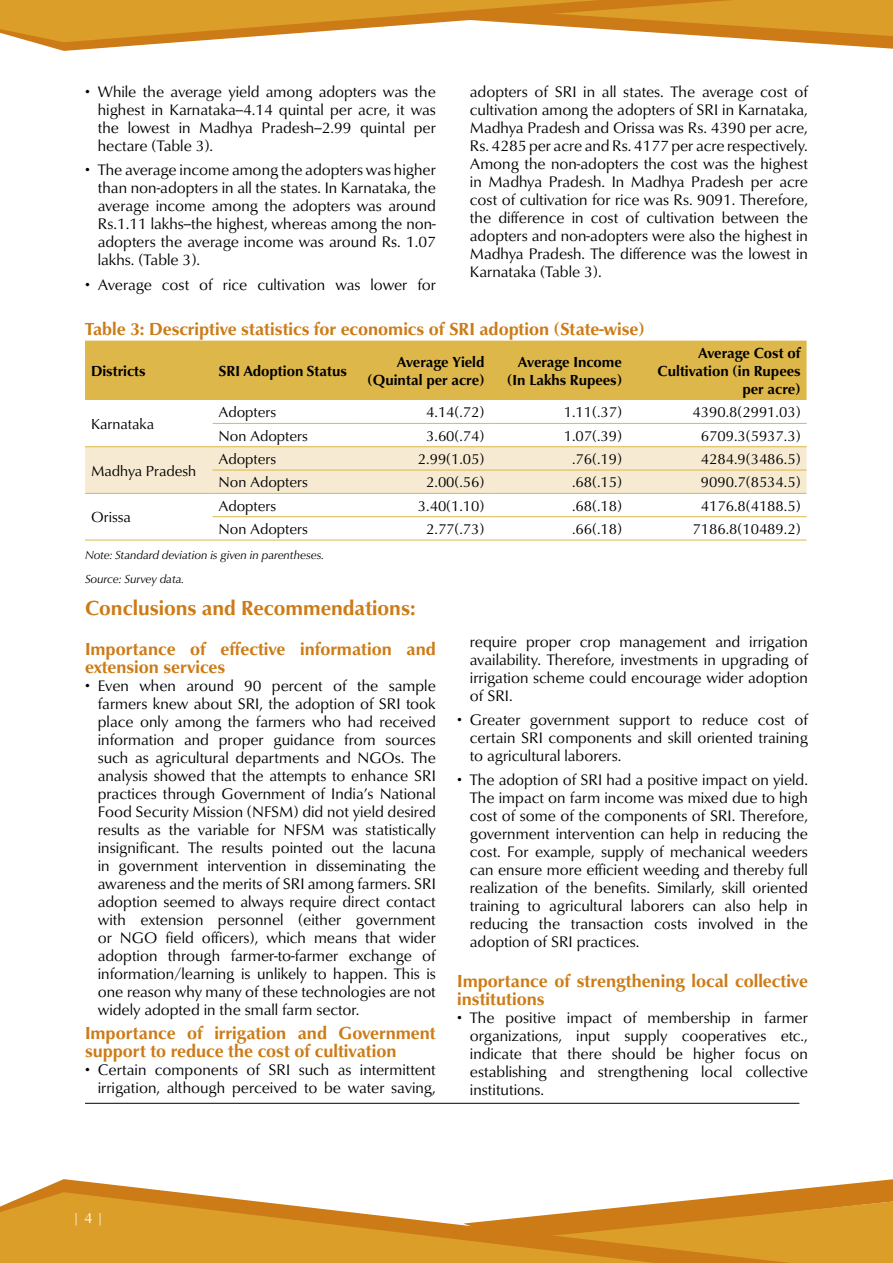
<style>
.page{position:relative;width:893px;height:1263px;background:#fff}
.page>*{position:absolute;margin:0;border:0;box-sizing:border-box;transform-origin:0 0}
.t1{font:700 21px "Classico URW";color:#cc7b16}
.t2{font:700 18px/18px "Classico URW";color:#cc7b16}
.t3{font:15.75px/18px "Classico URW";color:#000;text-align:justify}
.t4{font:15px "Classico URW";color:#000}
.t5{font:700 15px/18px "Classico URW";color:#000;text-align:right}
.t6{font:15px "Classico URW";color:#fff}
.t7{font:italic 12px/24.5px "Classico URW";color:#000}
</style>
<div class="page">
<svg style="left:876px;top:1179px;width:17px;height:84px"></svg>
<svg style="left:34px;top:1179px;width:842px;height:84px"></svg>
<svg style="left:0;top:1192px;width:761px;height:71px;fill:#da9e29"></svg>
<svg style="left:0;top:0;width:893px;height:51px"></svg>
<div style="left:85px;top:341px;width:722px;height:59px;background:#ddb749"></div>
<svg style="left:85px;top:422px;width:722px;height:118px"></svg>
<div style="left:85px;top:447px;width:722px;height:46px;background:#f6ead2"></div>
<hr style="left:213px;top:423px;width:140px;height:1px;background:#ddb749">
<hr style="left:353px;top:423px;width:137px;height:1px;background:#ddb749">
<hr style="left:490px;top:423px;width:138px;height:1px;background:#ddb749">
<hr style="left:628px;top:423px;width:179px;height:1px;background:#ddb749">
<hr style="left:85px;top:446px;width:128px;height:1px;background:#ddb749">
<hr style="left:213px;top:446px;width:140px;height:1px;background:#ddb749">
<hr style="left:353px;top:446px;width:137px;height:1px;background:#ddb749">
<hr style="left:490px;top:446px;width:138px;height:1px;background:#ddb749">
<hr style="left:628px;top:446px;width:179px;height:1px;background:#ddb749">
<hr style="left:213px;top:470px;width:140px;height:1px;background:#ddb749">
<hr style="left:353px;top:470px;width:137px;height:1px;background:#ddb749">
<hr style="left:490px;top:470px;width:138px;height:1px;background:#ddb749">
<hr style="left:628px;top:470px;width:179px;height:1px;background:#ddb749">
<hr style="left:85px;top:493px;width:128px;height:1px;background:#ddb749">
<hr style="left:85px;top:540px;width:128px;height:1px;background:#ddb749">
<hr style="left:213px;top:493px;width:140px;height:1px;background:#ddb749">
<hr style="left:353px;top:493px;width:137px;height:1px;background:#ddb749">
<hr style="left:490px;top:493px;width:138px;height:1px;background:#ddb749">
<hr style="left:628px;top:493px;width:179px;height:1px;background:#ddb749">
<hr style="left:213px;top:516px;width:140px;height:1px;background:#ddb749">
<hr style="left:353px;top:516px;width:137px;height:1px;background:#ddb749">
<hr style="left:490px;top:516px;width:138px;height:1px;background:#ddb749">
<hr style="left:628px;top:516px;width:179px;height:1px;background:#ddb749">
<hr style="left:213px;top:540px;width:140px;height:1px;background:#ddb749">
<hr style="left:353px;top:540px;width:137px;height:1px;background:#ddb749">
<hr style="left:490px;top:540px;width:138px;height:1px;background:#ddb749">
<hr style="left:628px;top:540px;width:179px;height:1px;background:#ddb749">
<hr style="left:85px;top:1103px;width:714px;height:1px;background:#000">
<p class="t3" style="left:98px;top:83px;width:340px;text-indent:-13px">• While the average yield among adopters was the highest in Karnataka--4.14 quintal per acre, it was the lowest in Madhya Pradesh--2.99 quintal per hectare (Table 3).</p>
<p class="t3" style="left:98px;top:161px;width:340px;text-indent:-13px">• The average income among the adopters was higher than non-adopters in all the states. In Karnataka, the average income among the adopters was around Rs.1.11 lakhs--the highest, whereas among the non&shy;adopters the average income was around Rs. 1.07 lakhs. (Table 3).</p>
<p class="t3" style="left:85px;top:276px;width:352px">• Average cost of rice cultivation was lower for</p>
<p class="t3" style="left:470px;top:83px;width:340px">adopters of SRI in all states. The average cost of cultivation among the adopters of SRI in Karnataka, Madhya Pradesh and Orissa was Rs. 4390 per acre, Rs. 4285 per acre and Rs. 4177 per acre respectively.<br>Among the non-adopters the cost was the highest in Madhya Pradesh. In Madhya Pradesh per acre cost of cultivation for rice was Rs. 9091. Therefore, the difference in cost of cultivation between the adopters and non-adopters were also the highest in Madhya Pradesh. The difference was the lowest in Karnataka (Table 3).</p>
<p class="t2" style="left:85px;top:320px;width:561px">Table 3: Descriptive statistics for economics of SRI adoption (State-wise)</p>
<p class="t5" style="left:91px;top:362px;width:56px">Districts</p>
<p class="t5" style="left:219px;top:362px;width:130px">SRI Adoption Status</p>
<p class="t5" style="left:368px;top:353px;width:118px">Average Yield (Quintal per acre)</p>
<p class="t5" style="left:507px;top:353px;width:116px">Average Income (In Lakhs Rupees)</p>
<p class="t5" style="left:658px;top:344px;width:144px">Average Cost of<br>Cultivation (in Rupees per acre)</p>
<p class="t4" style="left:91px;top:415px;width:65px">Karnataka</p>
<p class="t4" style="left:219px;top:403px;width:59px">Adopters</p>
<p class="t4" style="left:426px;top:403px;width:60px">4.14(.72)</p>
<p class="t4" style="left:564px;top:403px;width:60px">1.11(.37)</p>
<p class="t4" style="left:693px;top:403px;width:109px">4390.8(2991.03)</p>
<p class="t4" style="left:219px;top:426px;width:91px">Non Adopters</p>
<p class="t4" style="left:426px;top:426px;width:60px">3.60(.74)</p>
<p class="t4" style="left:564px;top:426px;width:60px">1.07(.39)</p>
<p class="t4" style="left:701px;top:426px;width:101px">6709.3(5937.3)</p>
<p class="t4" style="left:91px;top:461px;width:107px">Madhya Pradesh</p>
<p class="t4" style="left:219px;top:450px;width:59px">Adopters</p>
<p class="t4" style="left:418px;top:450px;width:68px">2.99(1.05)</p>
<p class="t4" style="left:572px;top:450px;width:51px">.76(.19)</p>
<p class="t4" style="left:701px;top:450px;width:101px">4284.9(3486.5)</p>
<p class="t4" style="left:219px;top:473px;width:91px">Non Adopters</p>
<p class="t4" style="left:426px;top:473px;width:60px">2.00(.56)</p>
<p class="t4" style="left:572px;top:473px;width:51px">.68(.15)</p>
<p class="t4" style="left:701px;top:473px;width:101px">9090.7(8534.5)</p>
<p class="t4" style="left:219px;top:496px;width:59px">Adopters</p>
<p class="t4" style="left:418px;top:496px;width:68px">3.40(1.10)</p>
<p class="t4" style="left:572px;top:496px;width:51px">.68(.18)</p>
<p class="t4" style="left:701px;top:496px;width:101px">4176.8(4188.5)</p>
<p class="t4" style="left:219px;top:520px;width:91px">Non Adopters</p>
<p class="t4" style="left:426px;top:520px;width:60px">2.77(.73)</p>
<p class="t4" style="left:572px;top:520px;width:51px">.66(.18)</p>
<p class="t4" style="left:693px;top:520px;width:109px">7186.8(10489.2)</p>
<p class="t7" style="left:85px;top:542px;width:240px">Note: Standard deviation is given in parentheses.<br>Source: Survey data.</p>
<h1 class="t1" style="left:85px;top:595px;width:332px">Conclusions and Recommendations:</h1>
<p class="t2" style="left:85px;top:640px;width:352px">Importance of effective information and extension services</p>
<p class="t3" style="left:98px;top:677px;width:340px;text-indent:-13px">• Even when around 90 percent of the sample farmers knew about SRI, the adoption of SRI took place only among the farmers who had received information and proper guidance from sources such as agricultural departments and NGOs. The analysis showed that the attempts to enhance SRI practices through Government of India’s National Food Security Mission (NFSM) did not yield desired results as the variable for NFSM was statistically insignificant. The results pointed out the lacuna in government intervention in disseminating the awareness and the merits of SRI among farmers. SRI adoption seemed to always require direct contact with extension personnel (either government or NGO field officers), which means that wider adoption through farmer-to-farmer exchange of information/learning is unlikely to happen. This is one reason why many of these technologies are not widely adopted in the small farm sector.</p>
<p class="t2" style="left:85px;top:1024px;width:352px">Importance of irrigation and Government support to reduce the cost of cultivation</p>
<p class="t3" style="left:85px;top:1061px;width:352px;text-align:right">• Certain components of SRI such as intermittent irrigation, although perceived to be water saving,</p>
<p class="t4" style="left:91px;top:508px;width:41px">Orissa</p>
<p class="t3" style="left:470px;top:632px;width:340px">require proper crop management and irrigation availability. Therefore, investments in upgrading of irrigation scheme could encourage wider adoption of SRI.</p>
<p class="t3" style="left:470px;top:711px;width:340px;text-indent:-13px">• Greater government support to reduce cost of certain SRI components and skill oriented training to agricultural laborers.</p>
<p class="t3" style="left:470px;top:771px;width:340px;text-indent:-13px">• The adoption of SRI had a positive impact on yield.<br>The impact on farm income was mixed due to high cost of some of the components of SRI. Therefore, government intervention can help in reducing the cost. For example, supply of mechanical weeders can ensure more efficient weeding and thereby full realization of the benefits. Similarly, skill oriented training to agricultural laborers can also help in reducing the transaction costs involved in the adoption of SRI practices.</p>
<p class="t2" style="left:457px;top:972px;width:352px">Importance of strengthening local collective institutions</p>
<p class="t3" style="left:470px;top:1008px;width:340px;text-indent:-13px">• The positive impact of membership in farmer organizations, input supply cooperatives etc., indicate that there should be higher focus on establishing and strengthening local collective institutions.</p>
<p class="t6" style="left:72px;top:1209px;width:34px">| 4 |</p>
</div>
